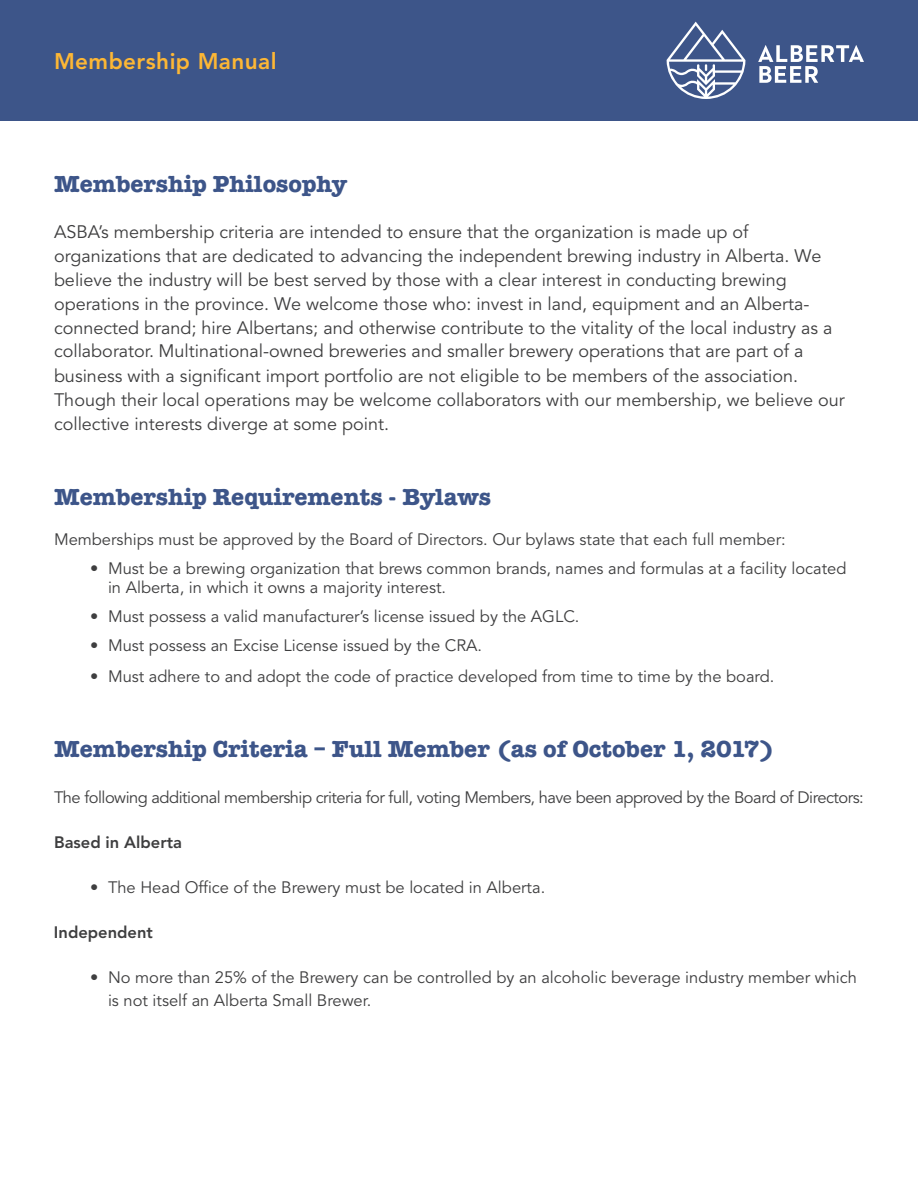
<style>
.page{position:relative;width:918px;height:1188px;background:#fff}
.page>*{position:absolute;margin:0;border:0;box-sizing:border-box;transform-origin:0 0}
.t1{font:700 24px "American Typewriter";color:#3d5589}
.t2{font:800 22.5px "Avenir LT Std";letter-spacing:.02em;color:#fdb735}
.t3{font:18px/24px "Avenir LT Std";color:#3e3e3f}
.t4{font:16.5px/19.8px "Avenir LT Std";color:#3e3e3f}
.t5{font:16.5px "Avenir LT Std";letter-spacing:-.03em;color:#3e3e3f}
.t6{font:800 16.5px "Avenir LT Std";color:#3e3e3f}
</style>
<div class="page">
<div style="left:0;top:0;width:918px;height:121px;background:#3d5589"></div>
<svg style="left:758px;top:45px;width:106px;height:38px"></svg>
<svg style="left:667px;top:22px;width:78px;height:77px"></svg>
<p class="t2" style="left:54px;top:48px;width:224px">Membership Manual</p>
<p class="t1" style="left:54px;top:163px;width:295px">Membership Philosophy</p>
<p class="t3" style="left:54px;top:220px;width:792px">ASBA’s membership criteria are intended to ensure that the organization is made up of organizations that are dedicated to advancing the independent brewing industry in Alberta. We believe the industry will be best served by those with a clear interest in conducting brewing operations in the province. We welcome those who: invest in land, equipment and an Alberta&shy;connected brand; hire Albertans; and otherwise contribute to the vitality of the local industry as a collaborator. Multinational-owned breweries and smaller brewery operations that are part of a business with a significant import portfolio are not eligible to be members of the association.<br>Though their local operations may be welcome collaborators with our membership, we believe our collective interests diverge at some point.</p>
<p class="t1" style="left:54px;top:476px;width:439px">Membership Requirements - Bylaws</p>
<p class="t4" style="left:54px;top:530px;width:733px">Memberships must be approved by the Board of Directors. Our bylaws state that each full member:</p>
<p class="t4" style="left:108px;top:558px;width:740px;text-indent:-18px">• Must be a brewing organization that brews common brands, names and formulas at a facility located in Alberta, in which it owns a majority interest.</p>
<p class="t4" style="left:90px;top:607px;width:491px">• Must possess a valid manufacturer’s license issued by the AGLC.</p>
<p class="t4" style="left:90px;top:636px;width:394px">• Must possess an Excise License issued by the CRA.</p>
<p class="t4" style="left:90px;top:666px;width:686px">• Must adhere to and adopt the code of practice developed from time to time by the board.</p>
<p class="t1" style="left:54px;top:728px;width:722px">Membership Criteria – Full Member (as of October 1, 2017)</p>
<p class="t5" style="left:54px;top:788px;width:811px">The following additional membership criteria for full, voting Members, have been approved by the Board of Directors:</p>
<p class="t6" style="left:54px;top:833px;width:130px">Based in Alberta</p>
<p class="t4" style="left:90px;top:878px;width:457px">• The Head Office of the Brewery must be located in Alberta.</p>
<p class="t6" style="left:54px;top:923px;width:101px">Independent</p>
<p class="t4" style="left:108px;top:967px;width:750px;line-height:22.5px;text-indent:-18px">• No more than 25% of the Brewery can be controlled by an alcoholic beverage industry member which is not itself an Alberta Small Brewer.</p>
</div>
